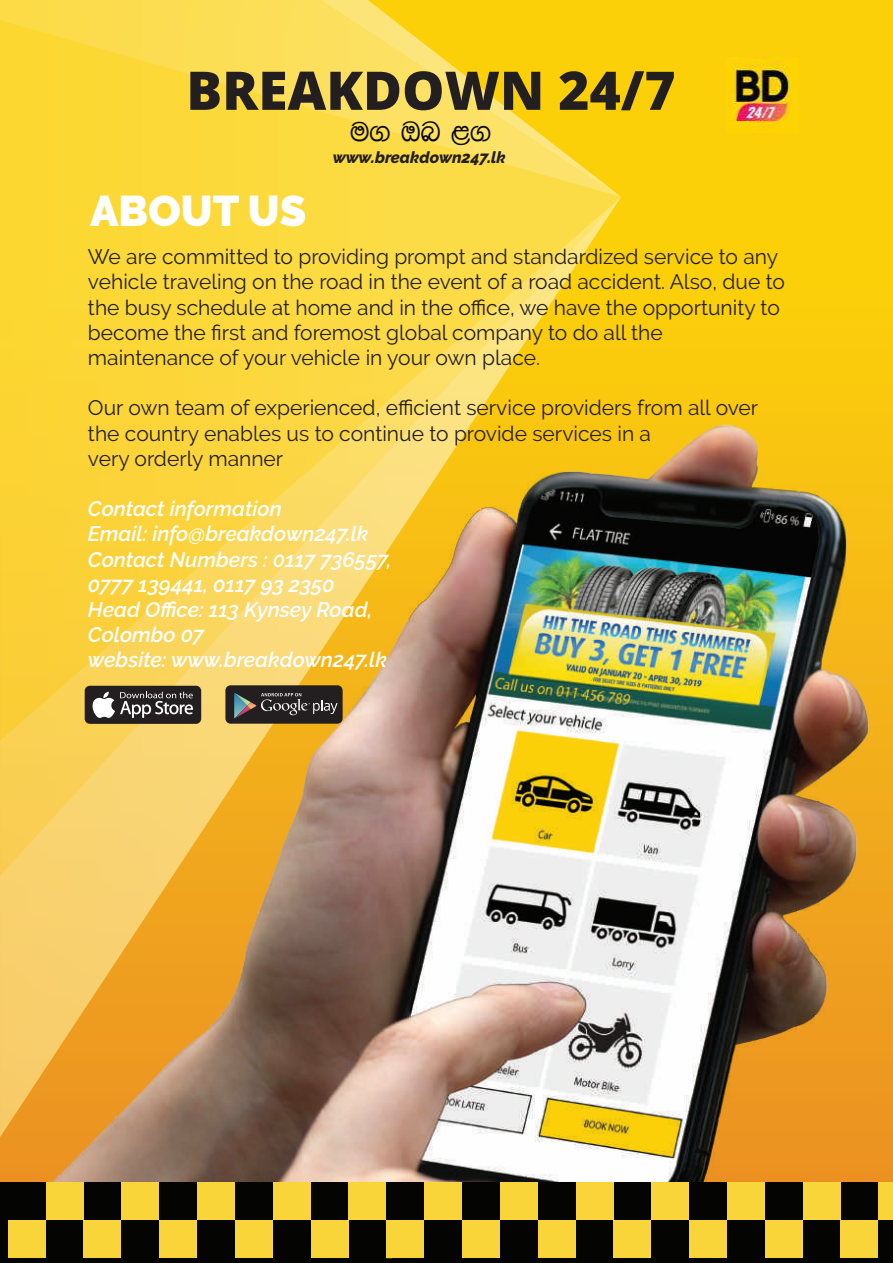
<style>
.page{position:relative;width:893px;height:1263px;background:#fbd009}
.page>*{position:absolute;margin:0;border:0;box-sizing:border-box;transform-origin:0 0}
.t1{font:900 42.9px "Raleway";color:#fff}
.t2{font:29.4px "FM Malithix";color:#040503}
.t3{font:21px/25.2px "Raleway";color:#231f20}
.t4{font:italic 600 21px/25.2px "Raleway";color:#fff}
.t5{font:italic 800 16.2px "Raleway";color:#231f20}
</style>
<div class="page">
<svg style="left:0;top:0;width:621px;height:197px"></svg>
<svg style="left:0;top:197px;width:621px;height:206px;background:#fbd83c"></svg>
<img style="left:726px;top:58px;width:64px;height:64px">
<svg style="left:190px;top:71px;width:484px;height:39px"></svg>
<img style="left:0;top:403px;width:893px;height:779px">
<div style="left:0;top:1182px;width:893px;height:81px;background:#040503"></div>
<div style="left:8px;top:1220px;width:38px;height:38px;background:#fad53a"></div>
<div style="left:46px;top:1182px;width:38px;height:38px;background:#fad53a"></div>
<div style="left:84px;top:1220px;width:37px;height:38px;background:#fad53a"></div>
<div style="left:121px;top:1182px;width:38px;height:38px;background:#fad53a"></div>
<div style="left:159px;top:1220px;width:38px;height:38px;background:#fad53a"></div>
<div style="left:197px;top:1182px;width:38px;height:38px;background:#fad53a"></div>
<div style="left:235px;top:1220px;width:38px;height:38px;background:#fad53a"></div>
<div style="left:273px;top:1182px;width:38px;height:38px;background:#fad53a"></div>
<div style="left:311px;top:1220px;width:37px;height:38px;background:#fad53a"></div>
<div style="left:348px;top:1182px;width:38px;height:38px;background:#fad53a"></div>
<div style="left:424px;top:1182px;width:38px;height:38px;background:#fad53a"></div>
<div style="left:462px;top:1220px;width:38px;height:38px;background:#fad53a"></div>
<div style="left:500px;top:1182px;width:38px;height:38px;background:#fad53a"></div>
<div style="left:538px;top:1220px;width:38px;height:38px;background:#fad53a"></div>
<div style="left:576px;top:1182px;width:37px;height:38px;background:#fad53a"></div>
<div style="left:613px;top:1220px;width:38px;height:38px;background:#fad53a"></div>
<div style="left:651px;top:1182px;width:38px;height:38px;background:#fad53a"></div>
<div style="left:689px;top:1220px;width:38px;height:38px;background:#fad53a"></div>
<div style="left:727px;top:1182px;width:38px;height:38px;background:#fad53a"></div>
<div style="left:765px;top:1220px;width:38px;height:38px;background:#fad53a"></div>
<div style="left:803px;top:1182px;width:37px;height:38px;background:#fad53a"></div>
<div style="left:840px;top:1220px;width:38px;height:38px;background:#fad53a"></div>
<div style="left:878px;top:1182px;width:15px;height:38px;background:#fad53a"></div>
<svg style="left:386px;top:1220px;width:38px;height:38px"></svg>
<div style="left:225px;top:685px;width:118px;height:39px;background:#231f20;border-radius:5px"></div>
<svg style="left:234px;top:693px;width:104px;height:25px"></svg>
<div style="left:85px;top:686px;width:116px;height:38px;background:#231f20;border-radius:5px"></div>
<svg style="left:92px;top:692px;width:101px;height:26px"></svg>
<h2 class="t2" style="left:351px;top:117px;width:142px">u. Tn &lt;.</h2>
<p class="t5" style="left:333px;top:147px;width:175px">www.breakdown247.lk</p>
<h1 class="t1" style="left:90px;top:186px;width:218px">ABOUT US</h1>
<p class="t3" style="left:88px;top:244px;width:698px">We are committed to providing prompt and standardized service to any vehicle traveling on the road in the event of a road accident. Also, due to the busy schedule at home and in the office, we have the opportunity to become the first and foremost global company to do all the maintenance of your vehicle in your own place.</p>
<p class="t3" style="left:88px;top:395px;width:672px">Our own team of experienced, efficient service providers from all over the country enables us to continue to provide services in a<br>very orderly manner</p>
<p class="t4" style="left:88px;top:496px;width:305px">Contact information<br>Email: info@breakdown247.lk<br>Contact Numbers : 0117 736557,<br>0777 139441, 0117 93 2350<br>Head Office: 113 Kynsey Road,<br>Colombo 07<br>website: www.breakdown247.lk</p>
</div>
